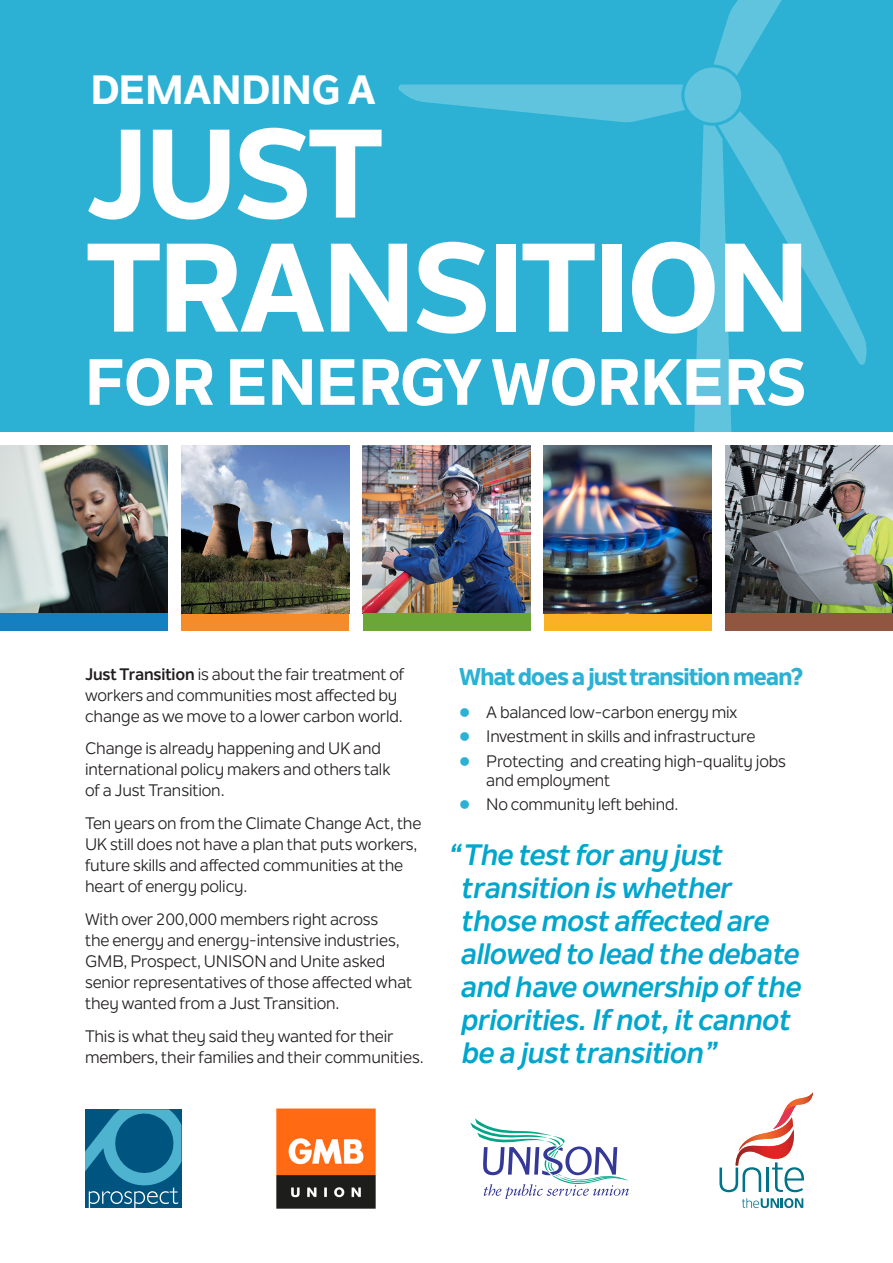
<style>
.page{position:relative;width:893px;height:1263px;background:#fff}
.page>*{position:absolute;margin:0;border:0;box-sizing:border-box;transform-origin:0 0}
.t1{font:800 124.5px/114px "Nolan Next";letter-spacing:-.04em;color:#fff}
.t2{font:800 64.5px "Nolan Next";letter-spacing:-.03em;color:#fff}
.t3{font:800 40.5px "Nolan Next";letter-spacing:-.02em;color:#fff}
.t4{font:italic 700 29.25px/33px "Nolan Next";letter-spacing:-.01em;color:#00a6cd}
.t5{font:800 24px "Nolan Next";letter-spacing:-.04em;color:#2cb1d4}
.t6{font:16.5px/21px "Nolan Next";letter-spacing:-.01em;color:#231f20}
.s1{font-weight:700}
</style>
<div class="page">
<div style="left:0;top:0;width:893px;height:432px;background:#2cb1d4"></div>
<svg style="left:713px;top:0;width:69px;height:76px"></svg>
<div style="left:684px;top:68px;width:57px;height:55px;background:#60c4de;border-radius:50%"></div>
<svg style="left:470px;top:1118px;width:159px;height:81px"></svg>
<svg style="left:85px;top:1109px;width:96px;height:99px;background:#1f759b"></svg>
<svg style="left:742px;top:1198px;width:61px;height:10px"></svg>
<svg style="left:719px;top:1116px;width:85px;height:76px"></svg>
<img style="left:781px;top:1092px;width:32px;height:24px">
<img style="left:0;top:445px;width:168px;height:168px">
<img style="left:362px;top:445px;width:36px;height:168px">
<img style="left:867px;top:445px;width:26px;height:168px">
<div style="left:0;top:613px;width:168px;height:17px;background:#1480c1"></div>
<div style="left:181px;top:613px;width:168px;height:17px;background:#f68b2a"></div>
<div style="left:362px;top:613px;width:168px;height:17px;background:#6ba737"></div>
<div style="left:725px;top:613px;width:168px;height:17px;background:#90563f"></div>
<img style="left:276px;top:1108px;width:100px;height:101px">
<img style="left:181px;top:445px;width:168px;height:168px">
<img style="left:398px;top:85px;width:469px;height:546px">
<p class="t3" style="left:90px;top:65px;width:287px">DEMANDING A</p>
<p class="t1" style="left:85px;top:116px;width:727px">JUST<br>TRANSITION</p>
<p class="t2" style="left:85px;top:342px;width:724px">FOR ENERGY WORKERS</p>
<p class="t6" style="left:85px;top:663px;width:321px"><span class="s1">Just Transition</span> is about the fair treatment of workers and communities most affected by change as we move to a lower carbon world.</p>
<p class="t6" style="left:85px;top:738px;width:307px">Change is already happening and UK and international policy makers and others talk of a Just Transition.</p>
<p class="t6" style="left:85px;top:813px;width:338px">Ten years on from the Climate Change Act, the UK still does not have a plan that puts workers, future skills and affected communities at the heart of energy policy.</p>
<p class="t6" style="left:85px;top:908px;width:329px">With over 200,000 members right across<br>the energy and energy-intensive industries, GMB, Prospect, UNISON and Unite asked senior representatives of those affected what they wanted from a Just Transition.</p>
<p class="t6" style="left:85px;top:1025px;width:340px">This is what they said they wanted for their members, their families and their communities.</p>
<p class="t5" style="left:459px;top:662px;width:346px">What does a just transition mean?</p>
<p class="t6" style="left:486px;top:702px;width:252px">A balanced low-carbon energy mix</p>
<p class="t6" style="left:486px;top:726px;width:271px">Investment in skills and infrastructure</p>
<p class="t6" style="left:486px;top:751px;width:301px;line-height:19.5px">Protecting and creating high-quality jobs and employment</p>
<p class="t6" style="left:486px;top:794px;width:194px">No community left behind.</p>
<p class="t4" style="left:459px;top:837px;width:342px;text-indent:-10px">“The test for any just transition is whether those most affected are allowed to lead the debate and have ownership of the priorities. If not, it cannot be a just transition”</p>
</div>
